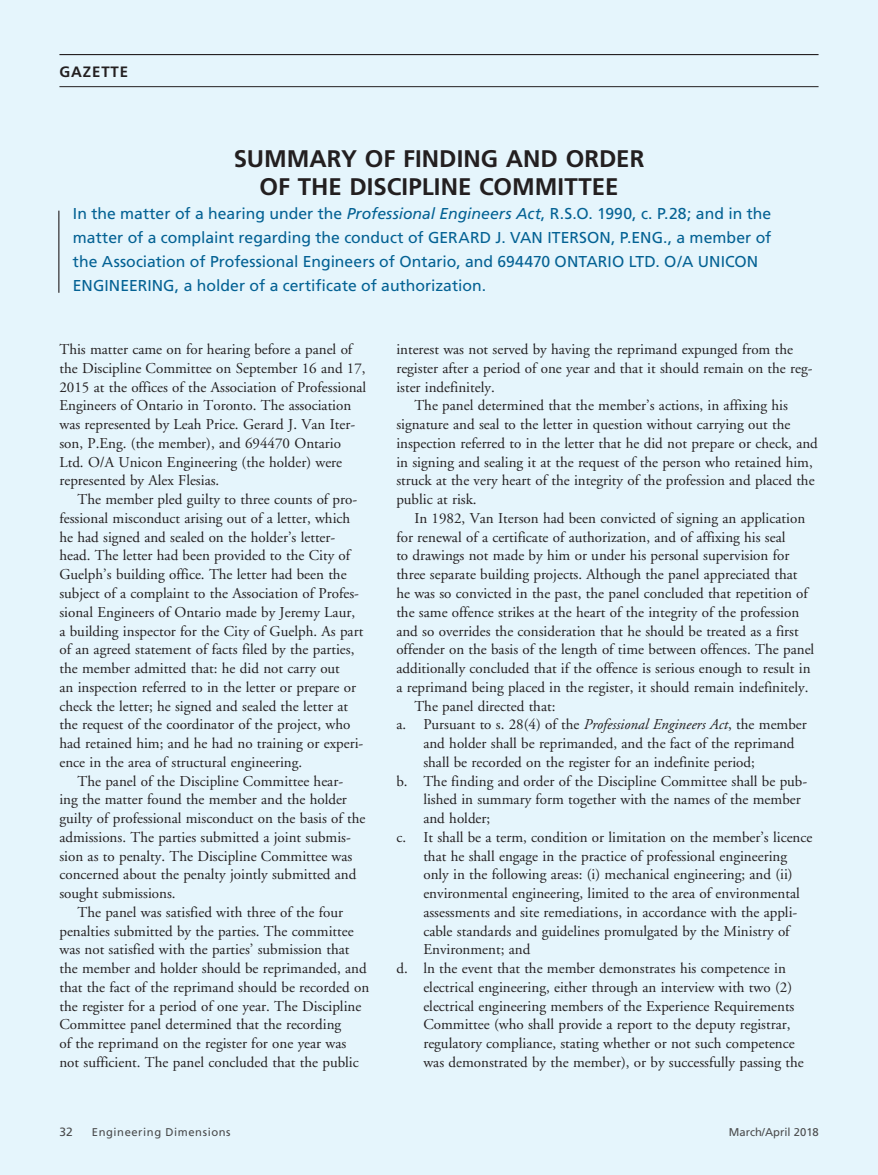
<style>
.page{position:relative;width:878px;height:1175px;background:#fff}
.page>*{position:absolute;margin:0;border:0;box-sizing:border-box;transform-origin:0 0}
.t1{font:700 24px/28.8px "Frutiger";color:#231f20;text-align:center}
.t2{font:15.75px/24px "Frutiger";color:#046294}
.t3{font:15px "Adobe Garamond";color:#231f20}
.t4{font:700 15px "Frutiger";letter-spacing:.06em;color:#231f20}
.t5{font:12px "Frutiger";color:#4b4c4d}
.t6{font:11.25px "Frutiger";letter-spacing:.05em;color:#4b4c4d}
.t7{font:11.25px "Frutiger";color:#4b4c4d}
.s1{font-style:italic}
</style>
<div class="page">
<div style="left:0;top:0;width:878px;height:1174px;background:#e5f5fc"></div>
<hr style="left:59px;top:54px;width:759px;height:1px;background:#231f20">
<hr style="left:59px;top:86px;width:759px;height:1px;background:#231f20">
<hr style="left:58px;top:211px;width:1px;height:82px;background:#231f20">
<p class="t4" style="left:59px;top:63px;width:70px">GAZETTE</p>
<p class="t1" style="left:234px;top:144px;width:412px">SUMMARY OF FINDING AND ORDER<br>OF THE DISCIPLINE COMMITTEE</p>
<p class="t2" style="left:73px;top:202px;width:700px">In the matter of a hearing under the <span class="s1">Professional Engineers Act</span>, R.S.O. 1990, c. P.28; and in the matter of a complaint regarding the conduct of GERARD J. VAN ITERSON, P.ENG., a member of the Association of Professional Engineers of Ontario, and 694470 ONTARIO LTD. O/A UNICON ENGINEERING, a holder of a certificate of authorization.</p>
<p class="t3" style="left:59px;top:341px;width:294px">This matter came on for hearing before a panel of</p>
<p class="t3" style="left:59px;top:360px;width:308px">the Discipline Committee on September 16 and 17,</p>
<p class="t3" style="left:59px;top:379px;width:308px">2015 at the offices of the Association of Professional</p>
<p class="t3" style="left:59px;top:397px;width:293px">Engineers of Ontario in Toronto. The association</p>
<p class="t3" style="left:59px;top:416px;width:297px">was represented by Leah Price. Gerard J. Van Iter-</p>
<p class="t3" style="left:59px;top:435px;width:283px">son, P.Eng. (the member), and 694470 Ontario</p>
<p class="t3" style="left:59px;top:454px;width:284px">Ltd. O/A Unicon Engineering (the holder) were</p>
<p class="t3" style="left:59px;top:472px;width:161px">represented by Alex Flesias.</p>
<p class="t3" style="left:77px;top:491px;width:281px">The member pled guilty to three counts of pro-</p>
<p class="t3" style="left:59px;top:510px;width:292px">fessional misconduct arising out of a letter, which</p>
<p class="t3" style="left:59px;top:529px;width:277px">he had signed and sealed on the holder’s letter-</p>
<p class="t3" style="left:59px;top:547px;width:292px">head. The letter had been provided to the City of</p>
<p class="t3" style="left:59px;top:566px;width:289px">Guelph’s building office. The letter had been the</p>
<p class="t3" style="left:59px;top:585px;width:301px">subject of a complaint to the Association of Profes-</p>
<p class="t3" style="left:59px;top:604px;width:297px">sional Engineers of Ontario made by Jeremy Laur,</p>
<p class="t3" style="left:59px;top:622px;width:305px">a building inspector for the City of Guelph. As part</p>
<p class="t3" style="left:59px;top:641px;width:296px">of an agreed statement of facts filed by the parties,</p>
<p class="t3" style="left:59px;top:660px;width:282px">the member admitted that: he did not carry out</p>
<p class="t3" style="left:59px;top:679px;width:298px">an inspection referred to in the letter or prepare or</p>
<p class="t3" style="left:59px;top:697px;width:290px">check the letter; he signed and sealed the letter at</p>
<p class="t3" style="left:59px;top:716px;width:292px">the request of the coordinator of the project, who</p>
<p class="t3" style="left:59px;top:735px;width:305px">had retained him; and he had no training or experi-</p>
<p class="t3" style="left:59px;top:754px;width:244px">ence in the area of structural engineering.</p>
<p class="t3" style="left:77px;top:772px;width:267px">The panel of the Discipline Committee hear-</p>
<p class="t3" style="left:59px;top:791px;width:289px">ing the matter found the member and the holder</p>
<p class="t3" style="left:59px;top:810px;width:307px">guilty of professional misconduct on the basis of the</p>
<p class="t3" style="left:59px;top:829px;width:293px">admissions. The parties submitted a joint submis-</p>
<p class="t3" style="left:59px;top:847px;width:294px">sion as to penalty. The Discipline Committee was</p>
<p class="t3" style="left:59px;top:866px;width:298px">concerned about the penalty jointly submitted and</p>
<p class="t3" style="left:59px;top:885px;width:118px">sought submissions.</p>
<p class="t3" style="left:77px;top:904px;width:267px">The panel was satisfied with three of the four</p>
<p class="t3" style="left:59px;top:922px;width:296px">penalties submitted by the parties. The committee</p>
<p class="t3" style="left:59px;top:941px;width:291px">was not satisfied with the parties’ submission that</p>
<p class="t3" style="left:59px;top:960px;width:309px">the member and holder should be reprimanded, and</p>
<p class="t3" style="left:59px;top:979px;width:311px">that the fact of the reprimand should be recorded on</p>
<p class="t3" style="left:59px;top:997px;width:303px">the register for a period of one year. The Discipline</p>
<p class="t3" style="left:59px;top:1016px;width:283px">Committee panel determined that the recording</p>
<p class="t3" style="left:59px;top:1035px;width:288px">of the reprimand on the register for one year was</p>
<p class="t3" style="left:59px;top:1054px;width:301px">not sufficient. The panel concluded that the public</p>
<p class="t3" style="left:396px;top:341px;width:398px">interest was not served by having the reprimand expunged from the</p>
<p class="t3" style="left:396px;top:360px;width:418px">register after a period of one year and that it should remain on the reg-</p>
<p class="t3" style="left:396px;top:379px;width:100px">ister indefinitely.</p>
<p class="t3" style="left:414px;top:397px;width:375px">The panel determined that the member’s actions, in affixing his</p>
<p class="t3" style="left:396px;top:416px;width:395px">signature and seal to the letter in question without carrying out the</p>
<p class="t3" style="left:396px;top:435px;width:423px">inspection referred to in the letter that he did not prepare or check, and</p>
<p class="t3" style="left:396px;top:454px;width:418px">in signing and sealing it at the request of the person who retained him,</p>
<p class="t3" style="left:396px;top:472px;width:420px">struck at the very heart of the integrity of the profession and placed the</p>
<p class="t3" style="left:396px;top:491px;width:82px">public at risk.</p>
<p class="t3" style="left:414px;top:510px;width:392px">In 1982, Van Iterson had been convicted of signing an application</p>
<p class="t3" style="left:396px;top:529px;width:390px">for renewal of a certificate of authorization, and of affixing his seal</p>
<p class="t3" style="left:396px;top:547px;width:394px">to drawings not made by him or under his personal supervision for</p>
<p class="t3" style="left:396px;top:566px;width:402px">three separate building projects. Although the panel appreciated that</p>
<p class="t3" style="left:396px;top:585px;width:413px">he was so convicted in the past, the panel concluded that repetition of</p>
<p class="t3" style="left:396px;top:604px;width:404px">the same offence strikes at the heart of the integrity of the profession</p>
<p class="t3" style="left:396px;top:622px;width:404px">and so overrides the consideration that he should be treated as a first</p>
<p class="t3" style="left:396px;top:641px;width:419px">offender on the basis of the length of time between offences. The panel</p>
<p class="t3" style="left:396px;top:660px;width:415px">additionally concluded that if the offence is serious enough to result in</p>
<p class="t3" style="left:396px;top:679px;width:413px">a reprimand being placed in the register, it should remain indefinitely.</p>
<p class="t3" style="left:414px;top:697px;width:143px">The panel directed that:</p>
<p class="t3" style="left:396px;top:716px;width:412px">a. Pursuant to s. 28(4) of the <span class="s1">Professional Engineers Act</span>, the member</p>
<p class="t3" style="left:423px;top:735px;width:373px">and holder shall be reprimanded, and the fact of the reprimand</p>
<p class="t3" style="left:423px;top:754px;width:333px">shall be recorded on the register for an indefinite period;</p>
<p class="t3" style="left:396px;top:772px;width:412px">b. The finding and order of the Discipline Committee shall be pub-</p>
<p class="t3" style="left:423px;top:791px;width:379px">lished in summary form together with the names of the member</p>
<p class="t3" style="left:423px;top:810px;width:68px">and holder;</p>
<p class="t3" style="left:396px;top:829px;width:417px">c. It shall be a term, condition or limitation on the member’s licence</p>
<p class="t3" style="left:423px;top:847px;width:365px">that he shall engage in the practice of professional engineering</p>
<p class="t3" style="left:423px;top:866px;width:371px">only in the following areas: (i) mechanical engineering; and (ii)</p>
<p class="t3" style="left:423px;top:885px;width:378px">environmental engineering, limited to the area of environmental</p>
<p class="t3" style="left:423px;top:904px;width:375px">assessments and site remediations, in accordance with the appli-</p>
<p class="t3" style="left:423px;top:922px;width:368px">cable standards and guidelines promulgated by the Ministry of</p>
<p class="t3" style="left:423px;top:941px;width:108px">Environment; and</p>
<p class="t3" style="left:396px;top:960px;width:391px">d. ln the event that the member demonstrates his competence in</p>
<p class="t3" style="left:423px;top:979px;width:370px">electrical engineering, either through an interview with two (2)</p>
<p class="t3" style="left:423px;top:997px;width:372px">electrical engineering members of the Experience Requirements</p>
<p class="t3" style="left:423px;top:1016px;width:368px">Committee (who shall provide a report to the deputy registrar,</p>
<p class="t3" style="left:423px;top:1035px;width:373px">regulatory compliance, stating whether or not such competence</p>
<p class="t3" style="left:423px;top:1054px;width:382px">was demonstrated by the member), or by successfully passing the</p>
<p class="t5" style="left:59px;top:1124px;width:15px">32</p>
<p class="t6" style="left:92px;top:1125px;width:140px">Engineering Dimensions</p>
<p class="t7" style="left:728px;top:1125px;width:92px">March/April 2018</p>
</div>
